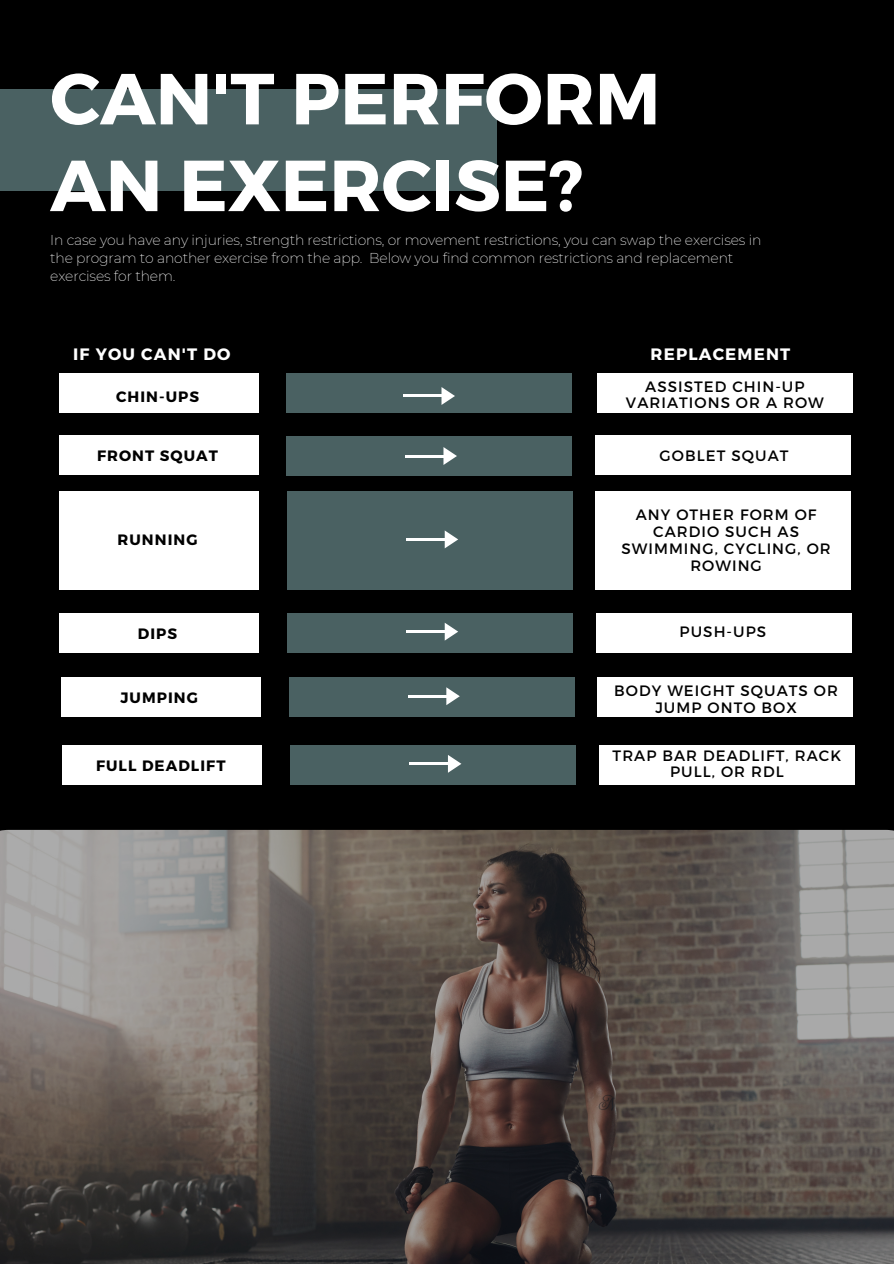
<style>
.page{position:relative;width:894px;height:1264px;background:#fff}
.page>*{position:absolute;margin:0;border:0;box-sizing:border-box;transform-origin:0 0}
.t1{font:700 72px/86.7px "Montserrat";color:#fff}
.t2{font:700 16.5px "Montserrat";letter-spacing:.07em;color:#fff}
.t3{font:15px/17px "Montserrat";letter-spacing:.07em;color:#000;text-align:center}
.t4{font:700 15px "Montserrat";letter-spacing:.07em;color:#000}
.t5{font:200 13.95px/18px "Montserrat";letter-spacing:-.01em;color:#fff}
</style>
<div class="page">
<div style="left:0;top:0;width:893px;height:1263px;background:#000"></div>
<div style="left:59px;top:373px;width:200px;height:40px;background:#fff"></div>
<div style="left:0;top:89px;width:496px;height:102px;background:#4a6162"></div>
<div style="left:597px;top:373px;width:255px;height:40px;background:#fff"></div>
<div style="left:59px;top:435px;width:200px;height:39px;background:#fff"></div>
<div style="left:595px;top:435px;width:255px;height:39px;background:#fff"></div>
<div style="left:59px;top:491px;width:200px;height:98px;background:#fff"></div>
<div style="left:595px;top:491px;width:255px;height:98px;background:#fff"></div>
<div style="left:59px;top:613px;width:200px;height:39px;background:#fff"></div>
<div style="left:595px;top:613px;width:256px;height:39px;background:#fff"></div>
<div style="left:286px;top:436px;width:285px;height:39px;background:#4a6162"></div>
<div style="left:286px;top:373px;width:285px;height:40px;background:#4a6162"></div>
<hr style="left:403px;top:394px;width:41px;height:3px;background:#fff">
<svg style="left:441px;top:387px;width:14px;height:18px"></svg>
<div style="left:287px;top:613px;width:285px;height:39px;background:#4a6162"></div>
<hr style="left:405px;top:454px;width:41px;height:3px;background:#fff">
<svg style="left:443px;top:447px;width:14px;height:18px"></svg>
<hr style="left:406px;top:630px;width:41px;height:3px;background:#fff">
<svg style="left:444px;top:622px;width:14px;height:18px"></svg>
<div style="left:287px;top:491px;width:285px;height:98px;background:#4a6162"></div>
<hr style="left:406px;top:538px;width:41px;height:3px;background:#fff">
<svg style="left:444px;top:530px;width:14px;height:18px"></svg>
<div style="left:61px;top:677px;width:199px;height:40px;background:#fff"></div>
<div style="left:597px;top:677px;width:255px;height:40px;background:#fff"></div>
<div style="left:289px;top:677px;width:285px;height:40px;background:#4a6162"></div>
<hr style="left:408px;top:695px;width:41px;height:2px;background:#fff">
<svg style="left:446px;top:687px;width:13px;height:18px"></svg>
<div style="left:63px;top:745px;width:199px;height:39px;background:#fff"></div>
<div style="left:598px;top:745px;width:256px;height:39px;background:#fff"></div>
<div style="left:291px;top:745px;width:284px;height:39px;background:#4a6162"></div>
<hr style="left:409px;top:762px;width:41px;height:3px;background:#fff">
<svg style="left:448px;top:755px;width:13px;height:17px"></svg>
<img style="left:0;top:829px;width:893px;height:434px">
<p class="t1" style="left:50px;top:52px;width:611px">CAN'T PERFORM<br>AN EXERCISE?</p>
<p class="t5" style="left:50px;top:231px;width:712px">In case you have any injuries, strength restrictions, or movement restrictions, you can swap the exercises in the program to another exercise from the app. Below you find common restrictions and replacement exercises for them.</p>
<p class="t2" style="left:73px;top:343px;width:159px">IF YOU CAN'T DO</p>
<p class="t2" style="left:650px;top:343px;width:141px">REPLACEMENT</p>
<p class="t4" style="left:116px;top:386px;width:84px">CHIN-UPS</p>
<p class="t3" style="left:625px;top:378px;width:199px;line-height:15.8px">ASSISTED CHIN-UP<br>VARIATIONS OR A ROW</p>
<p class="t4" style="left:97px;top:446px;width:122px">FRONT SQUAT</p>
<p class="t3" style="left:659px;top:446px;width:130px">GOBLET SQUAT</p>
<p class="t4" style="left:118px;top:530px;width:81px">RUNNING</p>
<p class="t3" style="left:621px;top:505px;width:211px">ANY OTHER FORM OF<br>CARDIO SUCH AS<br>SWIMMING, CYCLING, OR<br>ROWING</p>
<p class="t4" style="left:138px;top:623px;width:41px">DIPS</p>
<p class="t3" style="left:679px;top:622px;width:88px">PUSH-UPS</p>
<p class="t4" style="left:120px;top:688px;width:79px">JUMPING</p>
<p class="t3" style="left:614px;top:681px;width:225px">BODY WEIGHT SQUATS OR<br>JUMP ONTO BOX</p>
<p class="t4" style="left:96px;top:755px;width:131px">FULL DEADLIFT</p>
<p class="t3" style="left:612px;top:746px;width:230px">TRAP BAR DEADLIFT, RACK<br>PULL, OR RDL</p>
</div>
